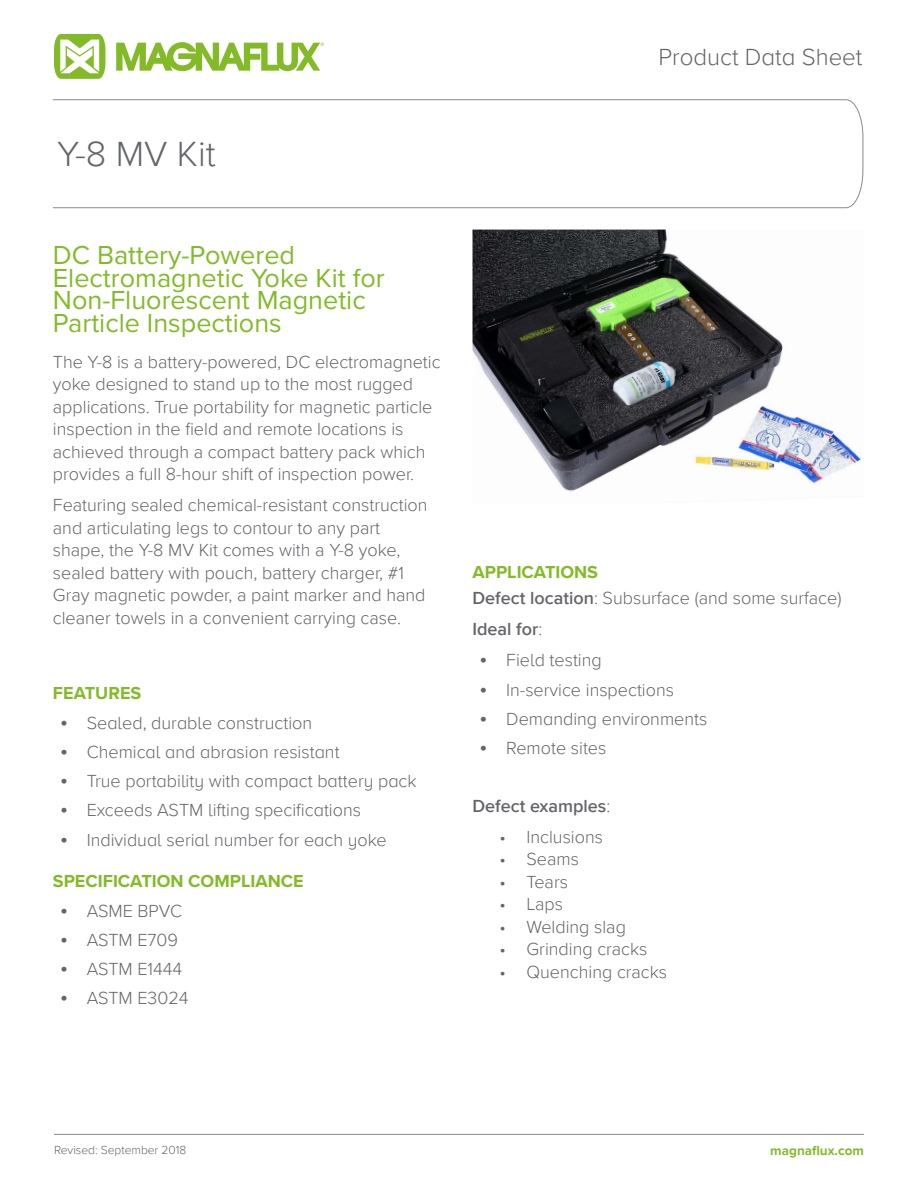
<style>
.page{position:relative;width:918px;height:1188px;background:#fff}
.page>*{position:absolute;margin:0;border:0;box-sizing:border-box;transform-origin:0 0}
.t1{font:300 36px "Proxima Nova A";color:#63656a}
.Header_1{font:27px/22.5px "Proxima Nova";color:#82bb27}
.t2{font:300 24px "Proxima Nova A";color:#63656a}
.Body{font:300 18px/22.5px "Proxima Nova";color:#63656a}
.t3{font:300 18px "Proxima Nova A";color:#63656a}
.Header_1-2{font:700 18px "Proxima Nova";color:#82bb27}
.Body-2{font:600 18px "Proxima Nova";color:#63656a}
.t4{font:700 13.5px "Proxima Nova";color:#82bb27}
.t5{font:300 12px "Proxima Nova A";color:#63656a}
.s1{font-family:"Proxima Nova";font-size:24px}
.s2{font-weight:600}
.s3{font-weight:300}
</style>
<div class="page">
<svg style="left:116px;top:42px;width:208px;height:29px"></svg>
<svg style="left:54px;top:34px;width:51px;height:45px"></svg>
<hr style="left:54px;top:1134px;width:810px;height:1px;background:#8a8a8e">
<svg style="left:53px;top:99px;width:811px;height:109px"></svg>
<img style="left:472px;top:230px;width:389px;height:262px">
<p class="t1" style="left:57px;top:127px;width:160px">Y-8 MV Kit</p>
<p class="Header_1" style="left:53px;top:243px;width:333px">DC Battery-Powered<br>Electromagnetic Yoke Kit for<br>Non-Fluorescent Magnetic<br>Particle Inspections</p>
<p class="Body" style="left:53px;top:350px;width:389px">The Y-8 is a battery-powered, DC electromagnetic yoke designed to stand up to the most rugged applications. True portability for magnetic particle inspection in the field and remote locations is achieved through a compact battery pack which provides a full 8-hour shift of inspection power.</p>
<p class="Body" style="left:53px;top:493px;width:376px">Featuring sealed chemical-resistant construction and articulating legs to contour to any part shape, the Y-8 MV Kit comes with a Y-8 yoke, sealed battery with pouch, battery charger, #1<br>Gray magnetic powder, a paint marker and hand cleaner towels in a convenient carrying case.</p>
<p class="Header_1-2" style="left:53px;top:680px;width:90px">FEATURES</p>
<p class="t3" style="left:60px;top:709px;width:254px"><span class="s1">•</span> Sealed, durable construction</p>
<p class="t3" style="left:60px;top:738px;width:281px"><span class="s1">•</span> Chemical and abrasion resistant</p>
<p class="t3" style="left:60px;top:768px;width:358px"><span class="s1">•</span> True portability with compact battery pack</p>
<p class="t3" style="left:60px;top:797px;width:303px"><span class="s1">•</span> Exceeds ASTM lifting specifications</p>
<p class="t3" style="left:60px;top:826px;width:329px"><span class="s1">•</span> Individual serial number for each yoke</p>
<p class="Header_1-2" style="left:53px;top:868px;width:252px">SPECIFICATION COMPLIANCE</p>
<p class="t3" style="left:60px;top:897px;width:124px"><span class="s1">•</span> ASME BPVC</p>
<p class="t3" style="left:60px;top:927px;width:120px"><span class="s1">•</span> ASTM E709</p>
<p class="t3" style="left:60px;top:956px;width:124px"><span class="s1">•</span> ASTM E1444</p>
<p class="t3" style="left:60px;top:985px;width:130px"><span class="s1">•</span> ASTM E3024</p>
<h3 class="t2" style="left:659px;top:39px;width:205px">Product Data Sheet</h3>
<p class="Header_1-2" style="left:472px;top:558px;width:127px">APPLICATIONS</p>
<p class="Body" style="left:472px;top:586px;width:370px"><span class="s2">Defect location</span>: Subsurface (and some surface)</p>
<p class="Body-2" style="left:472px;top:616px;width:71px">Ideal for<span class="s3">:</span></p>
<p class="t3" style="left:479px;top:647px;width:124px"><span class="s1">•</span> Field testing</p>
<p class="t3" style="left:479px;top:676px;width:196px"><span class="s1">•</span> In-service inspections</p>
<p class="t3" style="left:479px;top:706px;width:230px"><span class="s1">•</span> Demanding environments</p>
<p class="t3" style="left:479px;top:735px;width:129px"><span class="s1">•</span> Remote sites</p>
<p class="Body-2" style="left:472px;top:792px;width:139px">Defect examples<span class="s3">:</span></p>
<p class="Body" style="left:500px;top:825px;width:105px">• Inclusions</p>
<p class="Body" style="left:500px;top:847px;width:81px">• Seams</p>
<p class="Body" style="left:500px;top:870px;width:70px">• Tears</p>
<p class="Body" style="left:500px;top:892px;width:65px">• Laps</p>
<p class="Body" style="left:500px;top:915px;width:128px">• Welding slag</p>
<p class="Body" style="left:500px;top:937px;width:150px">• Grinding cracks</p>
<p class="Body" style="left:500px;top:960px;width:169px">• Quenching cracks</p>
<p class="t5" style="left:54px;top:1141px;width:134px">Revised: September 2018</p>
<p class="t4" style="left:770px;top:1141px;width:95px">magnaflux.com</p>
</div>
